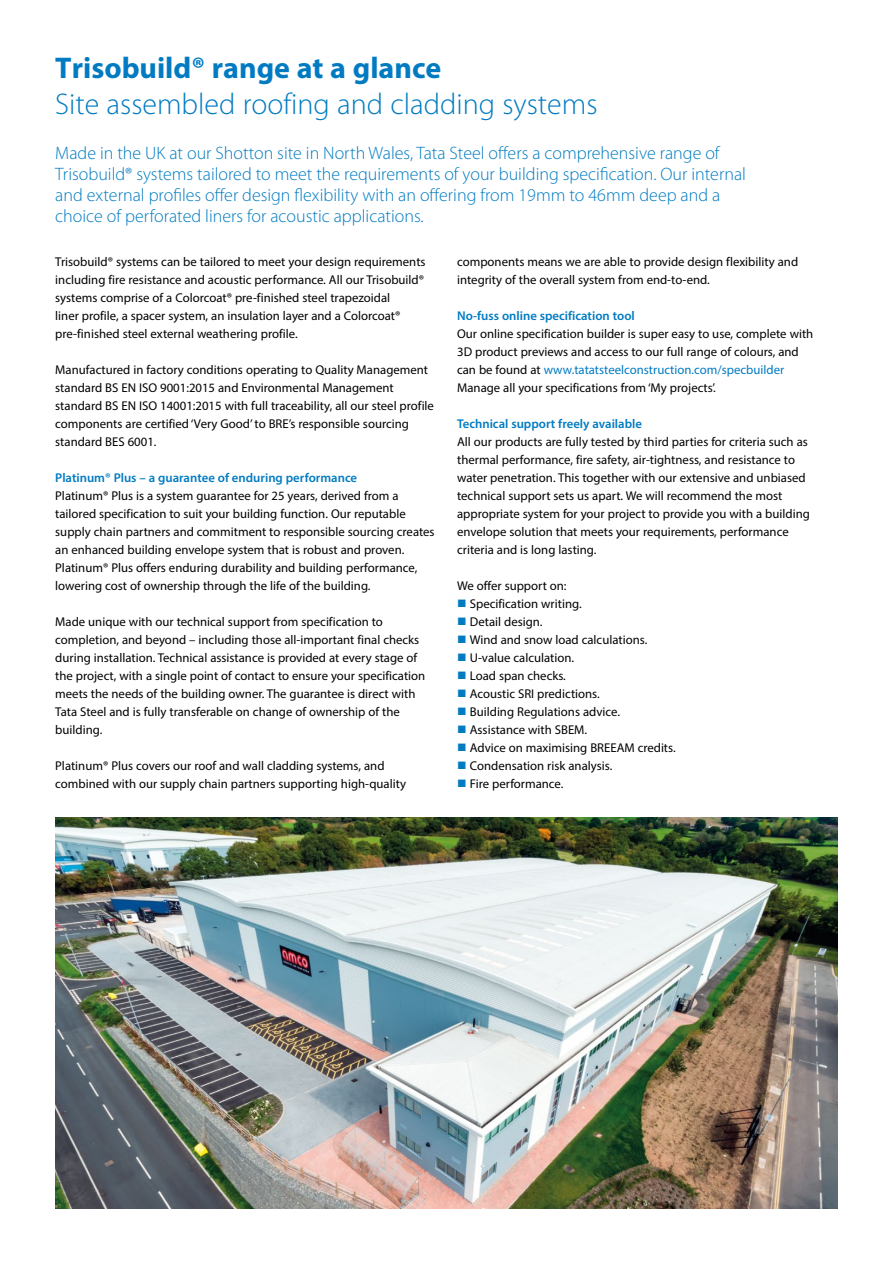
<style>
.page{position:relative;width:893px;height:1263px;background:#fff}
.page>*{position:absolute;margin:0;border:0;box-sizing:border-box;transform-origin:0 0}
.t1{font:300 30px "Myriad Pro";color:#007bc2}
.t2{font:700 30px "Myriad Pro";color:#007bc2}
.t3{font:300 18px/21px "Myriad Pro";color:#007bc2}
.t4{font:12.75px/18px "Myriad Pro";color:#000}
.t5{font:600 12.75px "Myriad Pro";color:#007bc2}
.s1{color:#007bc2}
</style>
<div class="page">
<img style="left:55px;top:817px;width:783px;height:391px">
<h1 class="t2" style="left:55px;top:49px;width:388px">Trisobuild® range at a glance</h1>
<h1 class="t1" style="left:55px;top:88px;width:544px">Site assembled roofing and cladding systems</h1>
<p class="t3" style="left:55px;top:142px;width:692px">Made in the UK at our Shotton site in North Wales, Tata Steel offers a comprehensive range of Trisobuild® systems tailored to meet the requirements of your building specification. Our internal and external profiles offer design flexibility with an offering from 19mm to 46mm deep and a choice of perforated liners for acoustic applications.</p>
<p class="t4" style="left:457px;top:253px;width:343px">components means we are able to provide design flexibility and integrity of the overall system from end-to-end.</p>
<p class="t5" style="left:457px;top:308px;width:179px">No-fuss online specification tool</p>
<p class="t4" style="left:457px;top:325px;width:358px">Our online specification builder is super easy to use, complete with 3D product previews and access to our full range of colours, and can be found at <span class="s1">www.tatatsteelconstruction.com/specbuilder </span>Manage all your specifications from ‘My projects’.</p>
<p class="t5" style="left:457px;top:416px;width:186px">Technical support freely available</p>
<p class="t4" style="left:457px;top:433px;width:354px">All our products are fully tested by third parties for criteria such as thermal performance, fire safety, air-tightness, and resistance to water penetration. This together with our extensive and unbiased technical support sets us apart. We will recommend the most appropriate system for your project to provide you with a building envelope solution that meets your requirements, performance criteria and is long lasting.</p>
<p class="t4" style="left:457px;top:577px;width:111px">We offer support on:</p>
<p class="t4" style="left:457px;top:595px;width:126px"><span class="s1">■</span> Specification writing.</p>
<p class="t4" style="left:457px;top:613px;width:87px"><span class="s1">■</span> Detail design.</p>
<p class="t4" style="left:457px;top:631px;width:192px"><span class="s1">■</span> Wind and snow load calculations.</p>
<p class="t4" style="left:457px;top:649px;width:119px"><span class="s1">■</span> U-value calculation.</p>
<p class="t4" style="left:457px;top:667px;width:110px"><span class="s1">■</span> Load span checks.</p>
<p class="t4" style="left:457px;top:685px;width:144px"><span class="s1">■</span> Acoustic SRI predictions.</p>
<p class="t4" style="left:457px;top:703px;width:164px"><span class="s1">■</span> Building Regulations advice.</p>
<p class="t4" style="left:457px;top:721px;width:132px"><span class="s1">■</span> Assistance with SBEM.</p>
<p class="t4" style="left:457px;top:739px;width:220px"><span class="s1">■</span> Advice on maximising BREEAM credits.</p>
<p class="t4" style="left:457px;top:757px;width:157px"><span class="s1">■</span> Condensation risk analysis.</p>
<p class="t4" style="left:457px;top:775px;width:108px"><span class="s1">■</span> Fire performance.</p>
<p class="t4" style="left:55px;top:253px;width:372px">Trisobuild® systems can be tailored to meet your design requirements including fire resistance and acoustic performance. All our Trisobuild® systems comprise of a Colorcoat® pre-finished steel trapezoidal<br>liner profile, a spacer system, an insulation layer and a Colorcoat® pre-finished steel external weathering profile.</p>
<p class="t4" style="left:55px;top:361px;width:380px">Manufactured in factory conditions operating to Quality Management standard BS EN ISO 9001:2015 and Environmental Management standard BS EN ISO 14001:2015 with full traceability, all our steel profile components are certified ‘Very Good’ to BRE’s responsible sourcing standard BES 6001.</p>
<p class="t5" style="left:55px;top:470px;width:303px">Platinum® Plus – a guarantee of enduring performance</p>
<p class="t4" style="left:55px;top:487px;width:381px">Platinum® Plus is a system guarantee for 25 years, derived from a tailored specification to suit your building function. Our reputable supply chain partners and commitment to responsible sourcing creates an enhanced building envelope system that is robust and proven.<br>Platinum® Plus offers enduring durability and building performance, lowering cost of ownership through the life of the building.</p>
<p class="t4" style="left:55px;top:613px;width:371px">Made unique with our technical support from specification to completion, and beyond – including those all-important final checks during installation. Technical assistance is provided at every stage of the project, with a single point of contact to ensure your specification meets the needs of the building owner. The guarantee is direct with Tata Steel and is fully transferable on change of ownership of the building.</p>
<p class="t4" style="left:55px;top:757px;width:352px">Platinum® Plus covers our roof and wall cladding systems, and combined with our supply chain partners supporting high-quality</p>
</div>
